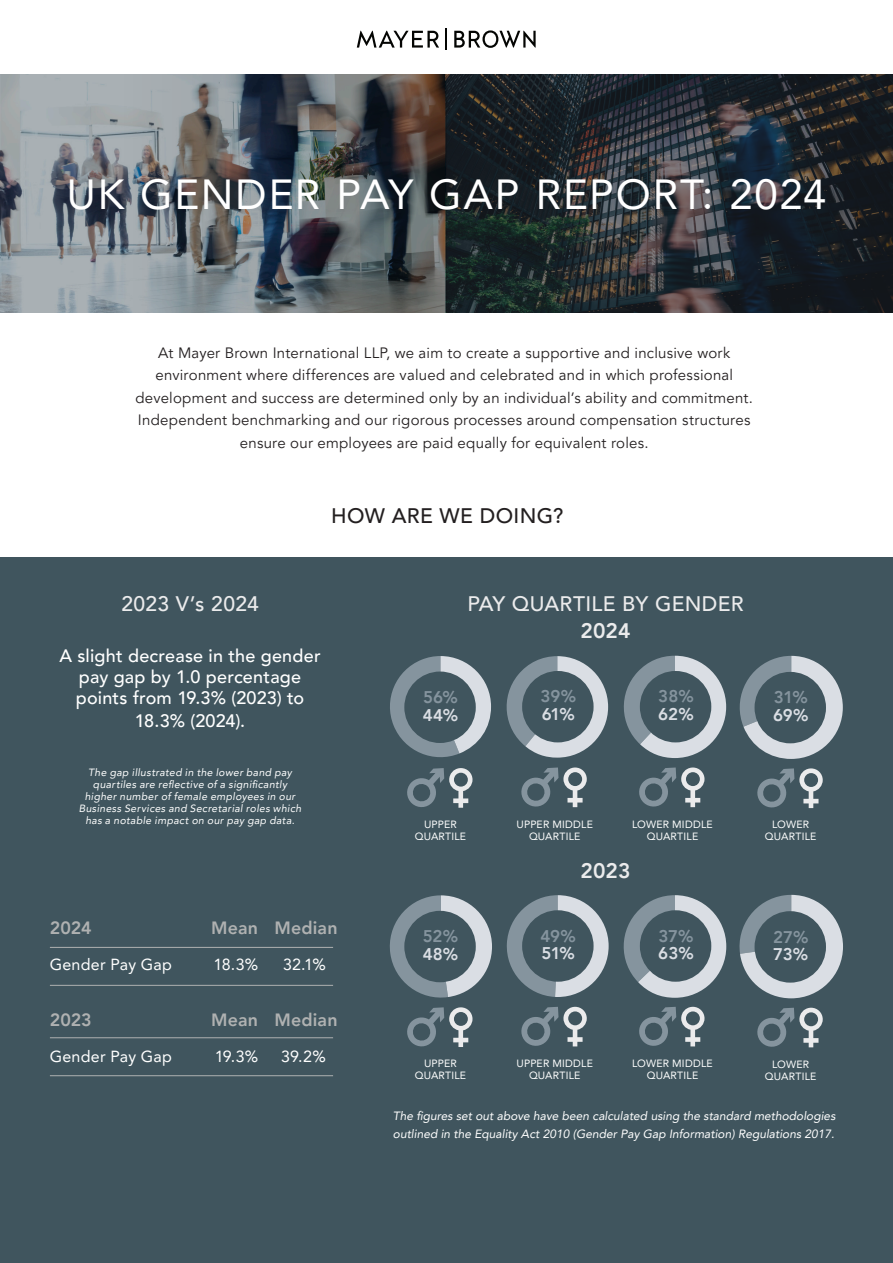
<style>
.page{position:relative;width:893px;height:1263px;background:#fff}
.page>*{position:absolute;margin:0;border:0;box-sizing:border-box;transform-origin:0 0}
.Title_Large{font:42px "Avenir LT Pro";letter-spacing:.04em;color:#fff}
.t1{font:500 21px/27px "Avenir LT Pro";letter-spacing:.015em;color:#ebebec;text-align:center}
.t2{font:500 21px "Avenir LT Pro";letter-spacing:.02em;color:#231f20}
.t3{font:800 21px "Avenir LT Pro";color:#ebebec}
.Body_copy{font:500 18px/21.5px "Avenir LT Pro";letter-spacing:.01em;color:#fff;text-align:center}
.Body_copy-2{font:800 17.7px "Avenir LT Pro";letter-spacing:.01em;color:#afb1b1}
.Body_copy-3{font:800 16.95px "Avenir LT Pro";letter-spacing:-.01em;color:#85949e}
.Body_copy-4{font:800 16.95px "Avenir LT Pro";letter-spacing:-.01em;color:#dadee4}
.Body_copy-5{font:16.05px "Avenir LT Pro";letter-spacing:.015em;color:#fff}
.Body_copy-6{font:15px/22.5px "Avenir LT Pro";letter-spacing:.015em;color:#231f20;text-align:center}
.t4{font:italic 12px/18px "Avenir LT Pro";color:#fff}
.Body_copy-7{font:italic 10.5px/12px "Avenir LT Pro";letter-spacing:.03em;color:#fff;text-align:center}
.Body_copy-8{font:10.5px/12px "Avenir LT Pro";letter-spacing:.02em;color:#fff;text-align:center}
.s1{font-weight:800}
</style>
<div class="page">
<img style="left:0;top:75px;width:113px;height:238px">
<svg style="left:446px;top:75px;width:447px;height:238px;background:#23292e"></svg>
<img style="left:113px;top:75px;width:333px;height:238px">
<div style="left:0;top:557px;width:893px;height:706px;background:#40555e"></div>
<svg style="left:739px;top:656px;width:104px;height:103px"></svg>
<svg style="left:623px;top:656px;width:103px;height:102px"></svg>
<svg style="left:506px;top:656px;width:102px;height:102px"></svg>
<hr style="left:445px;top:28px;width:2px;height:22px;background:#040503">
<svg style="left:454px;top:30px;width:82px;height:18px"></svg>
<svg style="left:357px;top:31px;width:82px;height:17px"></svg>
<hr style="left:50px;top:985px;width:283px;height:1px;background:#afb1b1">
<hr style="left:50px;top:1075px;width:283px;height:1px;background:#afb1b1">
<hr style="left:50px;top:947px;width:283px;height:1px;background:#afb1b1">
<hr style="left:50px;top:1037px;width:283px;height:1px;background:#afb1b1">
<svg style="left:390px;top:656px;width:101px;height:152px"></svg>
<svg style="left:521px;top:767px;width:66px;height:41px"></svg>
<div style="left:522px;top:671px;width:72px;height:71px;background:#40555e;border-radius:50%"></div>
<div style="left:404px;top:671px;width:72px;height:72px;background:#40555e;border-radius:50%"></div>
<svg style="left:639px;top:767px;width:65px;height:41px"></svg>
<div style="left:640px;top:671px;width:71px;height:71px;background:#40555e;border-radius:50%"></div>
<div style="left:754px;top:672px;width:72px;height:71px;background:#40555e;border-radius:50%"></div>
<svg style="left:757px;top:768px;width:66px;height:41px"></svg>
<svg style="left:407px;top:1007px;width:65px;height:40px"></svg>
<svg style="left:521px;top:1007px;width:66px;height:40px"></svg>
<svg style="left:506px;top:895px;width:103px;height:102px"></svg>
<div style="left:522px;top:910px;width:72px;height:72px;background:#40555e;border-radius:50%"></div>
<svg style="left:389px;top:895px;width:103px;height:103px"></svg>
<div style="left:404px;top:911px;width:72px;height:71px;background:#40555e;border-radius:50%"></div>
<svg style="left:623px;top:895px;width:103px;height:103px"></svg>
<svg style="left:639px;top:1007px;width:65px;height:40px"></svg>
<div style="left:640px;top:910px;width:71px;height:72px;background:#40555e;border-radius:50%"></div>
<svg style="left:739px;top:895px;width:104px;height:103px"></svg>
<div style="left:754px;top:911px;width:72px;height:72px;background:#40555e;border-radius:50%"></div>
<svg style="left:757px;top:1008px;width:66px;height:40px"></svg>
<p class="Title_Large" style="left:66px;top:169px;width:762px">UK GENDER PAY GAP REPORT: 2024</p>
<p class="Body_copy-6" style="left:135px;top:342px;width:619px">At Mayer Brown International LLP, we aim to create a supportive and inclusive work environment where differences are valued and celebrated and in which professional development and success are determined only by an individual’s ability and commitment.<br>Independent benchmarking and our rigorous processes around compensation structures ensure our employees are paid equally for equivalent roles.</p>
<h1 class="t2" style="left:331px;top:503px;width:234px">HOW ARE WE DOING?</h1>
<h1 class="t1" style="left:121px;top:591px;width:139px">2023 V’s 2024</h1>
<p class="Body_copy" style="left:59px;top:645px;width:263px">A slight decrease in the gender pay gap by 1.0 percentage points from 19.3% (2023) to<br>18.3% (2024).</p>
<p class="Body_copy-7" style="left:79px;top:767px;width:224px">The gap illustrated in the lower band pay quartiles are reflective of a significantly higher number of female employees in our Business Services and Secretarial roles which has a notable impact on our pay gap data.</p>
<p class="Body_copy-2" style="left:50px;top:917px;width:43px">2024</p>
<p class="Body_copy-2" style="left:211px;top:917px;width:128px">Mean Median</p>
<p class="Body_copy-5" style="left:50px;top:954px;width:124px">Gender Pay Gap</p>
<p class="Body_copy-5" style="left:213px;top:954px;width:46px">18.3%</p>
<p class="Body_copy-5" style="left:283px;top:954px;width:44px">32.1%</p>
<p class="Body_copy-2" style="left:50px;top:1009px;width:43px">2023</p>
<p class="Body_copy-2" style="left:211px;top:1009px;width:128px">Mean Median</p>
<p class="Body_copy-5" style="left:50px;top:1046px;width:124px">Gender Pay Gap</p>
<p class="Body_copy-5" style="left:215px;top:1046px;width:45px">19.3%</p>
<p class="Body_copy-5" style="left:281px;top:1046px;width:46px">39.2%</p>
<h1 class="t1" style="left:467px;top:591px;width:278px">PAY QUARTILE BY GENDER<br><span class="s1">2024</span></h1>
<p class="Body_copy-3" style="left:423px;top:687px;width:36px">56%</p>
<p class="Body_copy-4" style="left:423px;top:705px;width:37px">44%</p>
<p class="Body_copy-3" style="left:540px;top:686px;width:37px">39%</p>
<p class="Body_copy-4" style="left:542px;top:704px;width:35px">61%</p>
<p class="Body_copy-3" style="left:658px;top:686px;width:37px">38%</p>
<p class="Body_copy-4" style="left:658px;top:704px;width:37px">62%</p>
<p class="Body_copy-3" style="left:774px;top:687px;width:35px">31%</p>
<p class="Body_copy-4" style="left:773px;top:705px;width:37px">69%</p>
<p class="Body_copy-8" style="left:415px;top:818px;width:53px">UPPER<br>QUARTILE</p>
<p class="Body_copy-8" style="left:516px;top:818px;width:78px">UPPER MIDDLE<br>QUARTILE</p>
<p class="Body_copy-8" style="left:632px;top:818px;width:82px">LOWER MIDDLE<br>QUARTILE</p>
<p class="Body_copy-8" style="left:765px;top:819px;width:53px">LOWER<br>QUARTILE</p>
<h1 class="t3" style="left:580px;top:858px;width:52px">2023</h1>
<p class="Body_copy-3" style="left:423px;top:926px;width:37px">52%</p>
<p class="Body_copy-4" style="left:423px;top:944px;width:37px">48%</p>
<p class="Body_copy-3" style="left:541px;top:926px;width:37px">49%</p>
<p class="Body_copy-4" style="left:541px;top:943px;width:35px">51%</p>
<p class="Body_copy-3" style="left:658px;top:926px;width:37px">37%</p>
<p class="Body_copy-4" style="left:658px;top:943px;width:37px">63%</p>
<p class="Body_copy-3" style="left:773px;top:926px;width:37px">27%</p>
<p class="Body_copy-4" style="left:773px;top:944px;width:37px">73%</p>
<p class="Body_copy-8" style="left:415px;top:1057px;width:53px">UPPER<br>QUARTILE</p>
<p class="Body_copy-8" style="left:516px;top:1057px;width:78px">UPPER MIDDLE<br>QUARTILE</p>
<p class="Body_copy-8" style="left:632px;top:1057px;width:82px">LOWER MIDDLE<br>QUARTILE</p>
<p class="Body_copy-8" style="left:765px;top:1058px;width:53px">LOWER<br>QUARTILE</p>
<p class="t4" style="left:393px;top:1106px;width:444px">The figures set out above have been calculated using the standard methodologies outlined in the Equality Act 2010 (Gender Pay Gap Information) Regulations 2017.</p>
</div>
